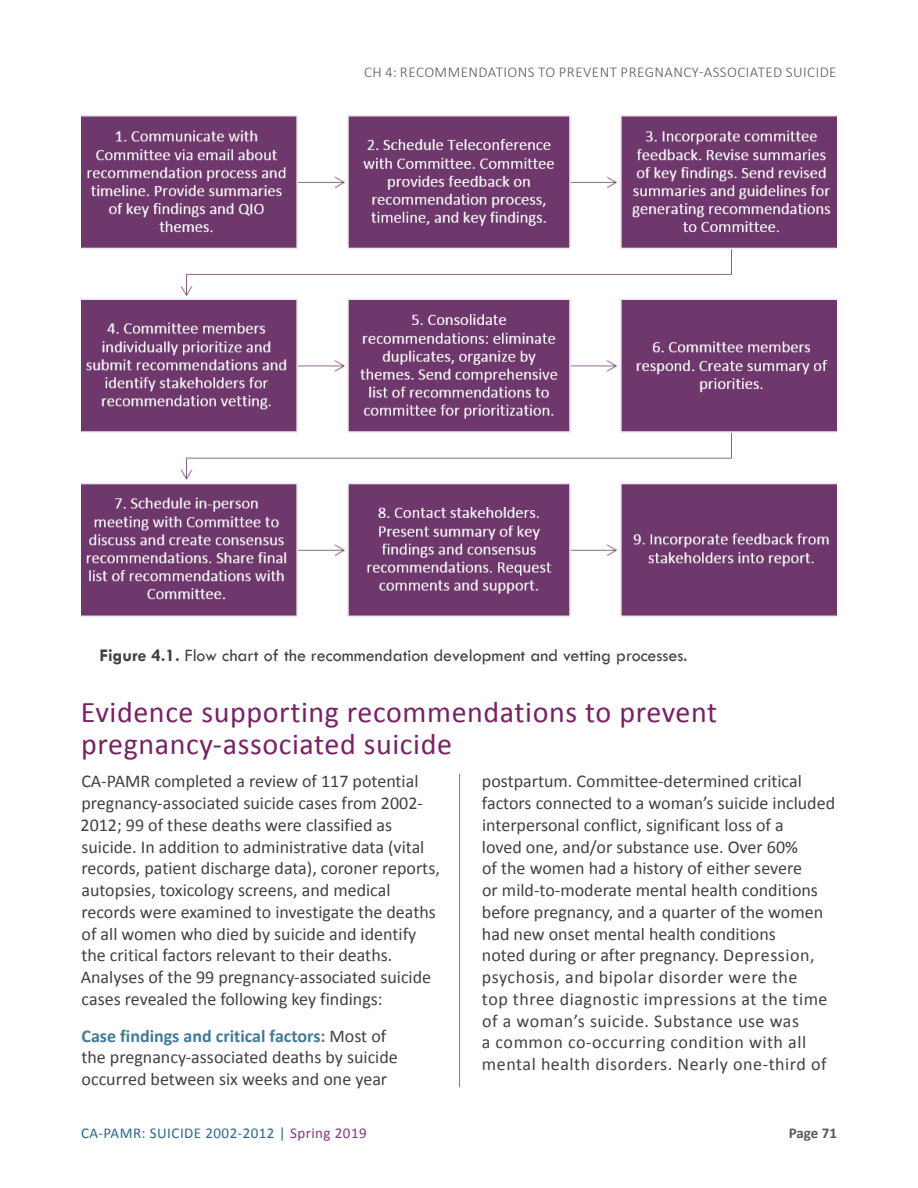
<style>
.page{position:relative;width:918px;height:1188px;background:#fff}
.page>*{position:absolute;margin:0;border:0;box-sizing:border-box;transform-origin:0 0}
.Heading_2{font:30px/31.5px "Calibri";letter-spacing:.02em;color:#782164}
.Default{font:18px/21.8px "Calibri";color:#414142}
.Figure{font:18px "Tw Cen";color:#414142}
.t1{font:300 15px "Calibri";letter-spacing:.03em;color:#58595b}
.t2{font:15px "Calibri";letter-spacing:.03em;color:#28698b}
.t3{font:700 15px "Calibri";letter-spacing:-.005em;color:#58595b}
.s1{font-weight:700}
.s2{font-weight:700;color:#417a99}
.s3{color:#873875}
</style>
<div class="page">
<img style="left:81px;top:115px;width:756px;height:502px">
<hr style="left:459px;top:774px;width:1px;height:313px;background:#588ba5">
<p class="t1" style="left:364px;top:63px;width:474px">CH 4: RECOMMENDATIONS TO PREVENT PREGNANCY-ASSOCIATED SUICIDE</p>
<p class="Figure" style="left:100px;top:644px;width:589px"><span class="s1">Figure 4.1.</span> Flow chart of the recommendation development and vetting processes.</p>
<p class="Heading_2" style="left:81px;top:697px;width:638px">Evidence supporting recommendations to prevent pregnancy-associated suicide</p>
<p class="Default" style="left:81px;top:771px;width:361px">CA-PAMR completed a review of 117 potential pregnancy-associated suicide cases from 2002- 2012; 99 of these deaths were classified as suicide. In addition to administrative data (vital records, patient discharge data), coroner reports, autopsies, toxicology screens, and medical records were examined to investigate the deaths of all women who died by suicide and identify the critical factors relevant to their deaths.<br>Analyses of the 99 pregnancy-associated suicide cases revealed the following key findings:</p>
<p class="Default" style="left:81px;top:1025px;width:318px"><span class="s2">Case findings and critical factors:</span> Most of the pregnancy-associated deaths by suicide occurred between six weeks and one year</p>
<p class="Default" style="left:482px;top:771px;width:355px">postpartum. Committee-determined critical factors connected to a woman’s suicide included interpersonal conflict, significant loss of a<br>loved one, and/or substance use. Over 60%<br>of the women had a history of either severe<br>or mild-to-moderate mental health conditions before pregnancy, and a quarter of the women had new onset mental health conditions<br>noted during or after pregnancy. Depression, psychosis, and bipolar disorder were the<br>top three diagnostic impressions at the time of a woman’s suicide. Substance use was<br>a common co-occurring condition with all mental health disorders. Nearly one-third of</p>
<p class="t2" style="left:81px;top:1123px;width:287px">CA-PAMR: SUICIDE 2002-2012 | <span class="s3">Spring 2019</span></p>
<p class="t3" style="left:789px;top:1123px;width:50px">Page 71</p>
</div>
